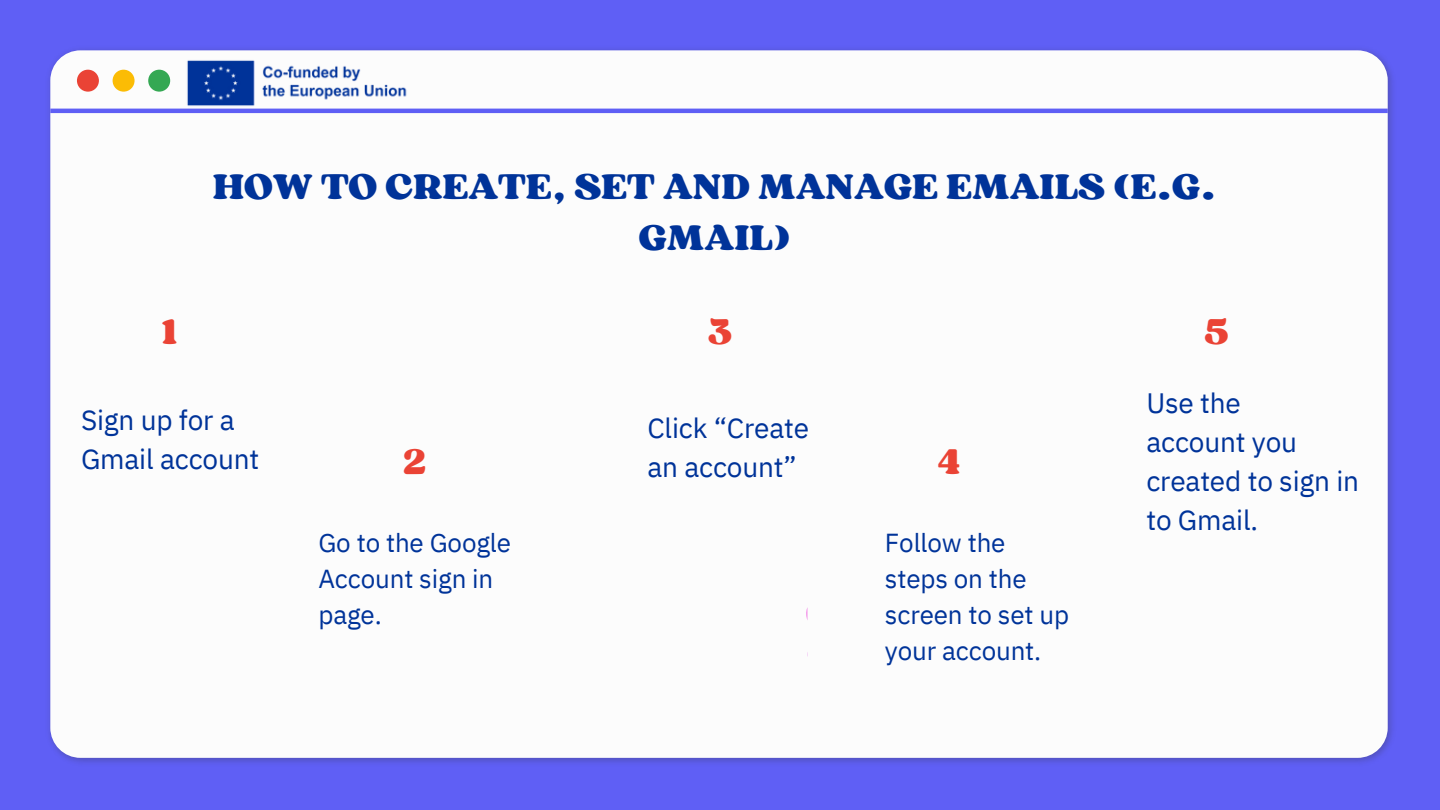
<style>
.page{position:relative;width:1440px;height:810px;background:#5f5ff5}
.page>*{position:absolute;margin:0;border:0;box-sizing:border-box;transform-origin:0 0}
.t1{font:37.4px/51px "Sergio Trendy";color:#039;text-align:center}
.t2{font:37.4px "Sergio Trendy";color:#ea4335}
.t3{font:28px "IBM Plex Sans";letter-spacing:-.005em;color:#039}
.t4{font:26px "IBM Plex Sans";letter-spacing:-.005em;color:#039}
</style>
<div class="page">
<div style="left:50px;top:50px;width:1338px;height:708px;background:#fcfcfc;border-radius:30px"></div>
<div style="left:148px;top:70px;width:22px;height:22px;background:#34a853;border-radius:50%"></div>
<div style="left:113px;top:70px;width:22px;height:22px;background:#fbbc05;border-radius:50%"></div>
<div style="left:77px;top:70px;width:22px;height:22px;background:#ea4335;border-radius:50%"></div>
<hr style="left:50px;top:109px;width:1338px;height:4px;background:#5f5ff5">
<img style="left:187px;top:60px;width:220px;height:46px">
<svg style="left:806px;top:607px;width:2px;height:13px"></svg>
<p class="t2" style="left:163px;top:308px;width:16px">1</p>
<p class="t1" style="left:213px;top:160px;width:1005px">HOW TO CREATE, SET AND MANAGE EMAILS (E.G.<br>GMAIL)</p>
<p class="t2" style="left:708px;top:308px;width:26px">3</p>
<p class="t2" style="left:1205px;top:308px;width:25px">5</p>
<p class="t3" style="left:81px;top:401px;width:155px">Sign up for a</p>
<p class="t3" style="left:81px;top:440px;width:180px">Gmail account</p>
<p class="t2" style="left:403px;top:439px;width:24px">2</p>
<p class="t4" style="left:318px;top:525px;width:194px">Go to the Google</p>
<p class="t4" style="left:318px;top:561px;width:177px">Account sign in</p>
<p class="t4" style="left:318px;top:597px;width:65px">page.</p>
<p class="t3" style="left:647px;top:409px;width:163px">Click “Create</p>
<p class="t3" style="left:647px;top:448px;width:151px">an account”</p>
<p class="t2" style="left:937px;top:439px;width:24px">4</p>
<p class="t4" style="left:885px;top:525px;width:122px">Follow the</p>
<p class="t4" style="left:885px;top:561px;width:143px">steps on the</p>
<p class="t4" style="left:885px;top:597px;width:186px">screen to set up</p>
<p class="t4" style="left:885px;top:633px;width:158px">your account.</p>
<p class="t3" style="left:1146px;top:384px;width:96px">Use the</p>
<p class="t3" style="left:1146px;top:423px;width:152px">account you</p>
<p class="t3" style="left:1146px;top:462px;width:214px">created to sign in</p>
<p class="t3" style="left:1146px;top:501px;width:113px">to Gmail.</p>
</div>
